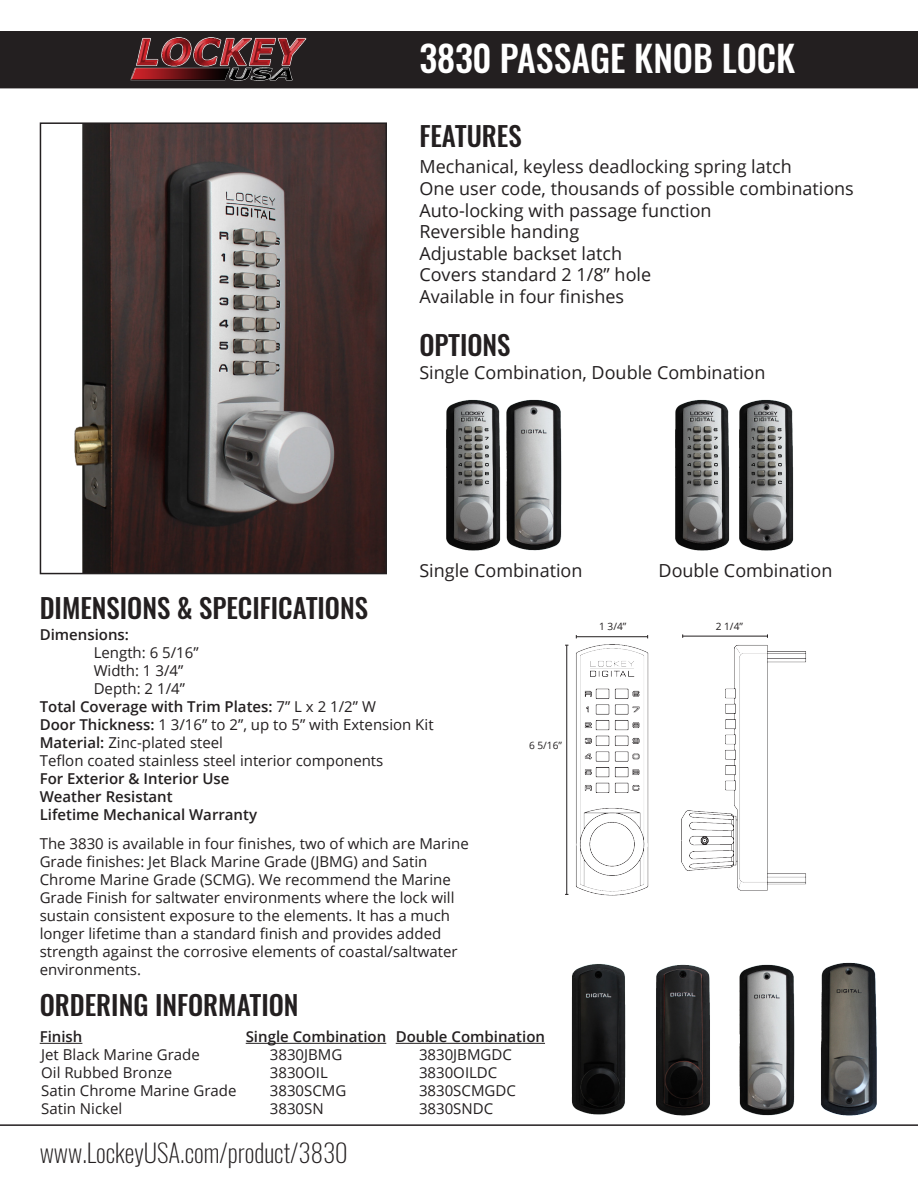
<style>
.page{position:relative;width:918px;height:1188px;background:#fff}
.page>*{position:absolute;margin:0;border:0;box-sizing:border-box;transform-origin:0 0}
.t1{font:500 36px "Oswald";color:#fff}
.t2{font:500 27px "Oswald";color:#231f20}
.t3{font:200 25.2px "Oswald";color:#231f20}
.t4{font:18px "Open Sans";color:#231f20}
.t5{font:15px/18px "Open Sans";color:#231f20}
.t6{font:600 15px "Open Sans";color:#231f20}
.t7{font:10.05px "Open Sans";color:#231f20}
.s1{font-weight:400}
.s2{font-weight:600}
</style>
<div class="page">
<img style="left:39px;top:123px;width:345px;height:450px">
<hr style="left:0;top:1124px;width:918px;height:2px;background:#231f20">
<div style="left:0;top:31px;width:918px;height:56px;background:#231f20"></div>
<hr style="left:0;top:85px;width:918px;height:3px;background:#231f20">
<img style="left:130px;top:37px;width:177px;height:44px">
<hr style="left:40px;top:1043px;width:42px;height:1px;background:#231f20">
<hr style="left:246px;top:1043px;width:140px;height:1px;background:#231f20">
<hr style="left:396px;top:1043px;width:149px;height:1px;background:#231f20">
<div style="left:40px;top:122px;width:347px;height:452px;border:2px solid #231f20"></div>
<img style="left:571px;top:964px;width:55px;height:151px">
<img style="left:656px;top:964px;width:54px;height:152px">
<img style="left:739px;top:964px;width:56px;height:152px">
<img style="left:446px;top:399px;width:55px;height:152px">
<img style="left:506px;top:399px;width:56px;height:152px">
<img style="left:675px;top:399px;width:54px;height:152px">
<img style="left:729px;top:399px;width:65px;height:152px">
<img style="left:576px;top:644px;width:73px;height:252px">
<img style="left:681px;top:634px;width:125px;height:257px">
<hr style="left:683px;top:636px;width:84px;height:1px;background:#231f20">
<hr style="left:576px;top:636px;width:72px;height:1px;background:#231f20">
<hr style="left:566px;top:645px;width:1px;height:249px;background:#231f20">
<img style="left:821px;top:962px;width:56px;height:154px">
<p class="t1" style="left:419px;top:34px;width:377px">3830 PASSAGE KNOB LOCK</p>
<p class="t2" style="left:419px;top:118px;width:104px">FEATURES</p>
<p class="t4" style="left:419px;top:155px;width:374px">Mechanical, keyless deadlocking spring latch</p>
<p class="t4" style="left:419px;top:176px;width:436px">One user code, thousands of possible combinations</p>
<p class="t4" style="left:419px;top:198px;width:294px">Auto-locking with passage function</p>
<p class="t4" style="left:419px;top:219px;width:161px">Reversible handing</p>
<p class="t4" style="left:419px;top:241px;width:204px">Adjustable backset latch</p>
<p class="t4" style="left:419px;top:263px;width:233px">Covers standard 2 1/8” hole</p>
<p class="t4" style="left:419px;top:284px;width:206px">Available in four finishes</p>
<p class="t2" style="left:419px;top:326px;width:93px">OPTIONS</p>
<p class="t4" style="left:419px;top:360px;width:348px">Single Combination, Double Combination</p>
<p class="t2" style="left:40px;top:589px;width:330px">DIMENSIONS &amp; SPECIFICATIONS</p>
<p class="t4" style="left:419px;top:558px;width:165px">Single Combination</p>
<p class="t4" style="left:659px;top:558px;width:175px">Double Combination</p>
<p class="t6" style="left:40px;top:625px;width:91px">Dimensions:</p>
<p class="t5" style="left:94px;top:644px;width:107px">Length: 6 5/16”</p>
<p class="t5" style="left:94px;top:662px;width:91px">Width: 1 3/4”</p>
<p class="t5" style="left:94px;top:680px;width:93px">Depth: 2 1/4”</p>
<p class="t6" style="left:40px;top:697px;width:338px">Total Coverage with Trim Plates: <span class="s1">7” L x 2 1/2” W</span></p>
<p class="t5" style="left:40px;top:716px;width:395px"><span class="s2">Door Thickness:</span> 1 3/16” to 2”, up to 5” with Extension Kit</p>
<p class="t5" style="left:40px;top:734px;width:185px"><span class="s2">Material:</span> Zinc-plated steel</p>
<p class="t5" style="left:40px;top:752px;width:345px">Teflon coated stainless steel interior components</p>
<p class="t6" style="left:40px;top:769px;width:191px">For Exterior &amp; Interior Use</p>
<p class="t6" style="left:40px;top:787px;width:134px">Weather Resistant</p>
<p class="t6" style="left:40px;top:805px;width:219px">Lifetime Mechanical Warranty</p>
<p class="t5" style="left:40px;top:834px;width:431px">The 3830 is available in four finishes, two of which are Marine Grade finishes: Jet Black Marine Grade (JBMG) and Satin Chrome Marine Grade (SCMG). We recommend the Marine Grade Finish for saltwater environments where the lock will sustain consistent exposure to the elements. It has a much longer lifetime than a standard finish and provides added strength against the corrosive elements of coastal/saltwater environments.</p>
<p class="t2" style="left:40px;top:986px;width:260px">ORDERING INFORMATION</p>
<p class="t7" style="left:529px;top:738px;width:35px">6 5/16”</p>
<p class="t6" style="left:40px;top:1026px;width:44px">Finish</p>
<p class="t5" style="left:41px;top:1045px;width:160px">Jet Black Marine Grade</p>
<p class="t5" style="left:41px;top:1063px;width:133px">Oil Rubbed Bronze</p>
<p class="t5" style="left:41px;top:1081px;width:197px">Satin Chrome Marine Grade</p>
<p class="t5" style="left:41px;top:1099px;width:83px">Satin Nickel</p>
<p class="t6" style="left:246px;top:1026px;width:142px">Single Combination</p>
<p class="t6" style="left:396px;top:1026px;width:151px">Double Combination</p>
<p class="t5" style="left:270px;top:1045px;width:74px">3830JBMG</p>
<p class="t5" style="left:270px;top:1063px;width:59px">3830OIL</p>
<p class="t5" style="left:270px;top:1081px;width:78px">3830SCMG</p>
<p class="t5" style="left:270px;top:1099px;width:55px">3830SN</p>
<p class="t5" style="left:419px;top:1045px;width:94px">3830JBMGDC</p>
<p class="t5" style="left:419px;top:1063px;width:80px">3830OILDC</p>
<p class="t5" style="left:419px;top:1081px;width:98px">3830SCMGDC</p>
<p class="t5" style="left:419px;top:1099px;width:76px">3830SNDC</p>
<p class="t3" style="left:40px;top:1136px;width:309px">www.LockeyUSA.com/product/3830</p>
<p class="t7" style="left:599px;top:620px;width:29px">1 3/4”</p>
<p class="t7" style="left:716px;top:620px;width:29px">2 1/4”</p>
</div>
